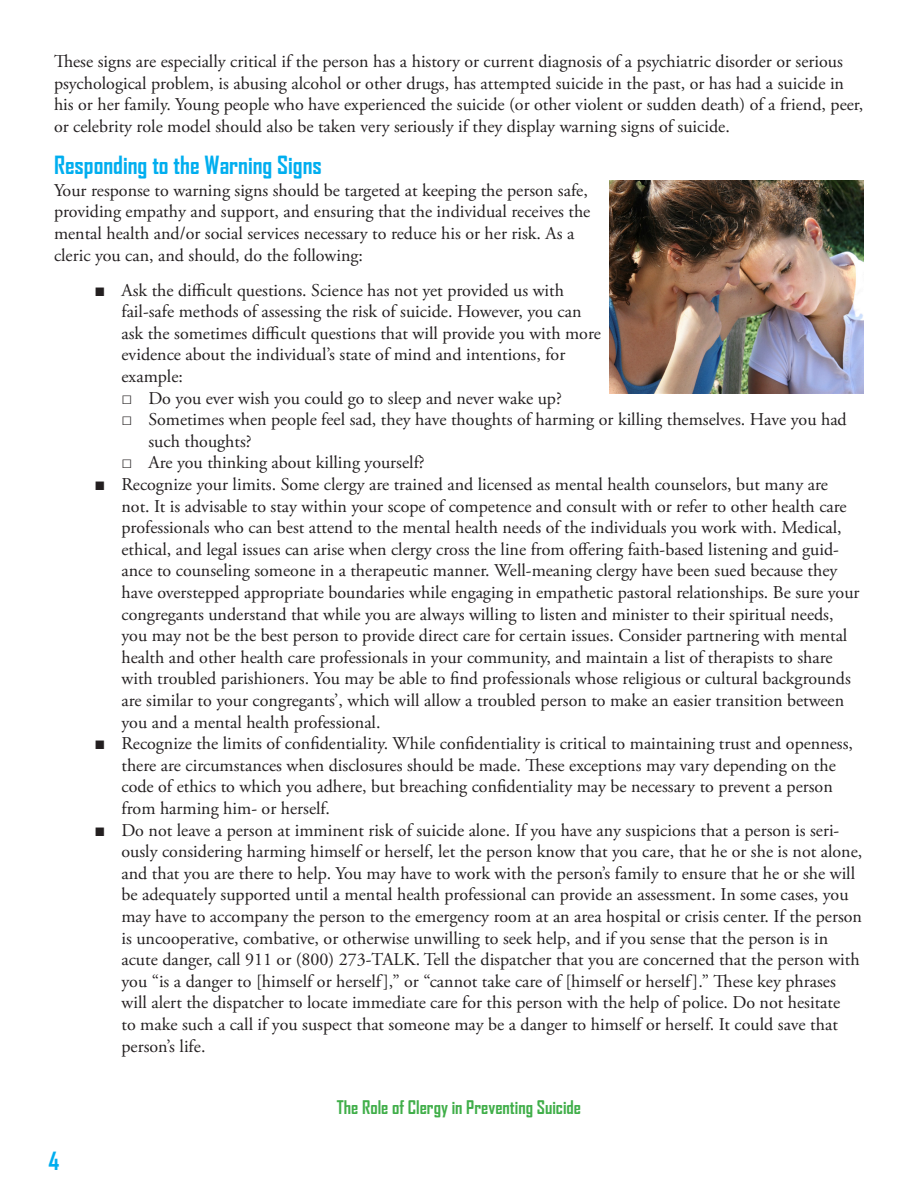
<style>
.page{position:relative;width:918px;height:1188px;background:#fff}
.page>*{position:absolute;margin:0;border:0;box-sizing:border-box;transform-origin:0 0}
.Page_Number{font:700 24px "Agency FB";color:#00aeef}
.Bullet_List_to_use{font:18px/21.6px "Adobe Garamond Pro";color:#231f20}
.Paragraph{font:18px/21.6px "Adobe Garamond Pro";color:#231f20}
.Bullet_List_2nd__lev{font:18px/21.6px "Adobe Garamond Pro";color:#231f20}
.Pub_Name{font:700 18px "Agency FB";color:#40ae49}
.s1{font-family:"Garamond"}
</style>
<div class="page">
<img style="left:610px;top:180px;width:254px;height:213px">
<p class="Paragraph" style="left:54px;top:51px;width:811px">These signs are especially critical if the person has a history or current diagnosis of a psychiatric disorder or serious psychological problem, is abusing alcohol or other drugs, has attempted suicide in the past, or has had a suicide in his or her family. Young people who have experienced the suicide (or other violent or sudden death) of a friend, peer, or celebrity role model should also be taken very seriously if they display warning signs of suicide.</p>
<p class="Page_Number" style="left:54px;top:150px;width:269px">Responding to the Warning Signs</p>
<p class="Paragraph" style="left:54px;top:180px;width:538px">Your response to warning signs should be targeted at keeping the person safe, providing empathy and support, and ensuring that the individual receives the mental health and/or social services necessary to reduce his or her risk. As a cleric you can, and should, do the following:</p>
<p class="Bullet_List_to_use" style="left:122px;top:280px;width:481px;text-indent:-27px"><span class="s1">■</span> Ask the difficult questions. Science has not yet provided us with fail-safe methods of assessing the risk of suicide. However, you can ask the sometimes difficult questions that will provide you with more evidence about the individual’s state of mind and intentions, for example:</p>
<p class="Bullet_List_2nd__lev" style="left:122px;top:388px;width:442px"><span class="s1">□</span> Do you ever wish you could go to sleep and never wake up?</p>
<p class="Bullet_List_2nd__lev" style="left:148px;top:409px;width:700px;text-indent:-27px"><span class="s1">□</span> Sometimes when people feel sad, they have thoughts of harming or killing themselves. Have you had such thoughts?</p>
<p class="Bullet_List_2nd__lev" style="left:122px;top:453px;width:305px"><span class="s1">□</span> Are you thinking about killing yourself?</p>
<p class="Bullet_List_to_use" style="left:122px;top:474px;width:740px;text-indent:-27px"><span class="s1">■</span> Recognize your limits. Some clergy are trained and licensed as mental health counselors, but many are not. It is advisable to stay within your scope of competence and consult with or refer to other health care professionals who can best attend to the mental health needs of the individuals you work with. Medical, ethical, and legal issues can arise when clergy cross the line from offering faith-based listening and guid&shy;ance to counseling someone in a therapeutic manner. Well-meaning clergy have been sued because they have overstepped appropriate boundaries while engaging in empathetic pastoral relationships. Be sure your congregants understand that while you are always willing to listen and minister to their spiritual needs, you may not be the best person to provide direct care for certain issues. Consider partnering with mental health and other health care professionals in your community, and maintain a list of therapists to share with troubled parishioners. You may be able to find professionals whose religious or cultural backgrounds are similar to your congregants’, which will allow a troubled person to make an easier transition between you and a mental health professional.</p>
<p class="Bullet_List_to_use" style="left:122px;top:733px;width:733px;text-indent:-27px"><span class="s1">■</span> Recognize the limits of confidentiality. While confidentiality is critical to maintaining trust and openness, there are circumstances when disclosures should be made. These exceptions may vary depending on the code of ethics to which you adhere, but breaching confidentiality may be necessary to prevent a person from harming him- or herself.</p>
<p class="Bullet_List_to_use" style="left:122px;top:820px;width:742px;text-indent:-27px"><span class="s1">■</span> Do not leave a person at imminent risk of suicide alone. If you have any suspicions that a person is seri&shy;ously considering harming himself or herself, let the person know that you care, that he or she is not alone, and that you are there to help. You may have to work with the person’s family to ensure that he or she will be adequately supported until a mental health professional can provide an assessment. In some cases, you may have to accompany the person to the emergency room at an area hospital or crisis center. If the person is uncooperative, combative, or otherwise unwilling to seek help, and if you sense that the person is in acute danger, call 911 or (800) 273-TALK. Tell the dispatcher that you are concerned that the person with you “is a danger to [himself or herself],” or “cannot take care of [himself or herself].” These key phrases will alert the dispatcher to locate immediate care for this person with the help of police. Do not hesitate<br>to make such a call if you suspect that someone may be a danger to himself or herself. It could save that person’s life.</p>
<p class="Page_Number" style="left:49px;top:1146px;width:12px">4</p>
<p class="Pub_Name" style="left:337px;top:1096px;width:246px">The Role of Clergy in Preventing Suicide</p>
</div>
